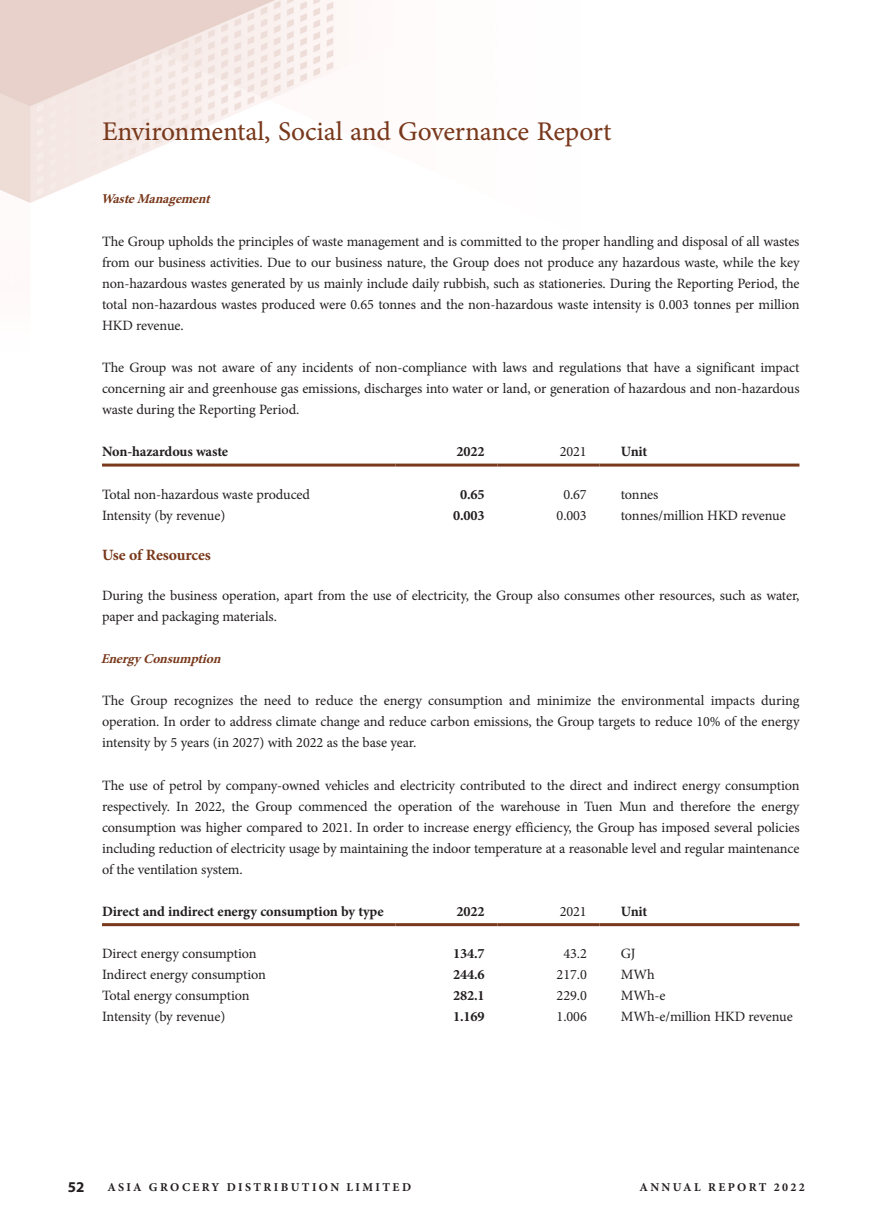
<style>
.page{position:relative;width:893px;height:1212px;background:#fff}
.page>*{position:absolute;margin:0;border:0;box-sizing:border-box;transform-origin:0 0}
.t1{font:27px "Minion Pro Capt";letter-spacing:-.01em;color:#78381b}
.t2{font:700 15.75px "Minion Pro";letter-spacing:-.01em;color:#78381b}
.t3{font:700 15px "Myriad Pro";color:#231f20}
.t4{font:14.25px/21px "Minion Pro";letter-spacing:-.005em;color:#231f20;text-align:justify}
.t5{font:700 14.25px "Minion Pro";letter-spacing:-.01em;color:#231f20}
.t6{font:italic 700 13.5px "Minion Pro";color:#78381b}
.t7{font:700 12px "Minion Pro";letter-spacing:.2em;color:#231f20}
</style>
<div class="page">
<img style="left:0;top:0;width:800px;height:927px">
<hr style="left:102px;top:464px;width:293px;height:3px;background:#78381b">
<hr style="left:395px;top:464px;width:102px;height:3px;background:#78381b">
<hr style="left:497px;top:464px;width:103px;height:3px;background:#78381b">
<hr style="left:600px;top:464px;width:199px;height:3px;background:#78381b">
<hr style="left:102px;top:923px;width:293px;height:3px;background:#78381b">
<hr style="left:395px;top:923px;width:102px;height:3px;background:#78381b">
<hr style="left:497px;top:923px;width:103px;height:3px;background:#78381b">
<hr style="left:600px;top:923px;width:199px;height:3px;background:#78381b">
<h1 class="t1" style="left:102px;top:113px;width:511px">Environmental, Social and Governance Report</h1>
<p class="t6" style="left:101px;top:190px;width:116px">WasteManagement</p>
<p class="t4" style="left:102px;top:231px;width:699px">The Group upholds the principles of waste management and is committed to the proper handling and disposal of all wastes from our business activities. Due to our business nature, the Group does not produce any hazardous waste, while the key non-hazardous wastes generated by us mainly include daily rubbish, such as stationeries. During the Reporting Period, the total non-hazardous wastes produced were 0.65 tonnes and the non-hazardous waste intensity is 0.003 tonnes per million HKD revenue.</p>
<p class="t4" style="left:102px;top:357px;width:699px">The Group was not aware of any incidents of non-compliance with laws and regulations that have a significant impact concerning air and greenhouse gas emissions, discharges into water or land, or generation of hazardous and non-hazardous waste during the Reporting Period.</p>
<p class="t5" style="left:102px;top:442px;width:128px">Non-hazardous waste</p>
<p class="t5" style="left:457px;top:442px;width:30px">2022</p>
<p class="t4" style="left:560px;top:441px;width:29px">2021</p>
<p class="t5" style="left:621px;top:442px;width:28px">Unit</p>
<p class="t4" style="left:102px;top:483px;width:210px">Total non-hazardous waste produced</p>
<p class="t5" style="left:460px;top:484px;width:26px">0.65</p>
<p class="t4" style="left:563px;top:483px;width:25px">0.67</p>
<p class="t4" style="left:621px;top:483px;width:39px">tonnes</p>
<p class="t4" style="left:102px;top:504px;width:125px">Intensity (by revenue)</p>
<p class="t5" style="left:453px;top:505px;width:33px">0.003</p>
<p class="t4" style="left:557px;top:504px;width:32px">0.003</p>
<p class="t4" style="left:621px;top:504px;width:166px">tonnes/million HKD revenue</p>
<p class="t2" style="left:102px;top:543px;width:110px">Use of Resources</p>
<p class="t4" style="left:102px;top:585px;width:699px">During the business operation, apart from the use of electricity, the Group also consumes other resources, such as water, paper and packaging materials.</p>
<p class="t6" style="left:101px;top:649px;width:126px">EnergyConsumption</p>
<p class="t4" style="left:102px;top:690px;width:699px">The Group recognizes the need to reduce the energy consumption and minimize the environmental impacts during operation. In order to address climate change and reduce carbon emissions, the Group targets to reduce 10% of the energy intensity by 5 years (in 2027) with 2022 as the base year.</p>
<p class="t4" style="left:102px;top:774px;width:699px">The use of petrol by company-owned vehicles and electricity contributed to the direct and indirect energy consumption respectively. In 2022, the Group commenced the operation of the warehouse in Tuen Mun and therefore the energy consumption was higher compared to 2021. In order to increase energy efficiency, the Group has imposed several policies including reduction of electricity usage by maintaining the indoor temperature at a reasonable level and regular maintenance of the ventilation system.</p>
<p class="t5" style="left:102px;top:901px;width:283px">Direct and indirect energy consumption by type</p>
<p class="t5" style="left:457px;top:901px;width:30px">2022</p>
<p class="t4" style="left:560px;top:901px;width:29px">2021</p>
<p class="t5" style="left:621px;top:901px;width:28px">Unit</p>
<p class="t4" style="left:102px;top:943px;width:156px">Direct energy consumption</p>
<p class="t5" style="left:453px;top:943px;width:33px">134.7</p>
<p class="t4" style="left:563px;top:943px;width:25px">43.2</p>
<p class="t4" style="left:621px;top:943px;width:16px">GJ</p>
<p class="t4" style="left:102px;top:964px;width:165px">Indirect energy consumption</p>
<p class="t5" style="left:453px;top:964px;width:33px">244.6</p>
<p class="t4" style="left:557px;top:964px;width:32px">217.0</p>
<p class="t4" style="left:621px;top:964px;width:35px">MWh</p>
<p class="t4" style="left:102px;top:985px;width:149px">Total energy consumption</p>
<p class="t5" style="left:453px;top:985px;width:33px">282.1</p>
<p class="t4" style="left:557px;top:985px;width:32px">229.0</p>
<p class="t4" style="left:621px;top:985px;width:46px">MWh-e</p>
<p class="t4" style="left:102px;top:1006px;width:125px">Intensity (by revenue)</p>
<p class="t5" style="left:453px;top:1006px;width:33px">1.169</p>
<p class="t4" style="left:557px;top:1006px;width:32px">1.006</p>
<p class="t4" style="left:621px;top:1006px;width:173px">MWh-e/million HKD revenue</p>
<p class="t3" style="left:68px;top:1177px;width:18px">52</p>
<p class="t7" style="left:108px;top:1179px;width:305px">ASIA GROCERY DISTRIBUTION LIMITED</p>
<p class="t7" style="left:639px;top:1179px;width:167px">ANNUAL REPORT 2022</p>
</div>
